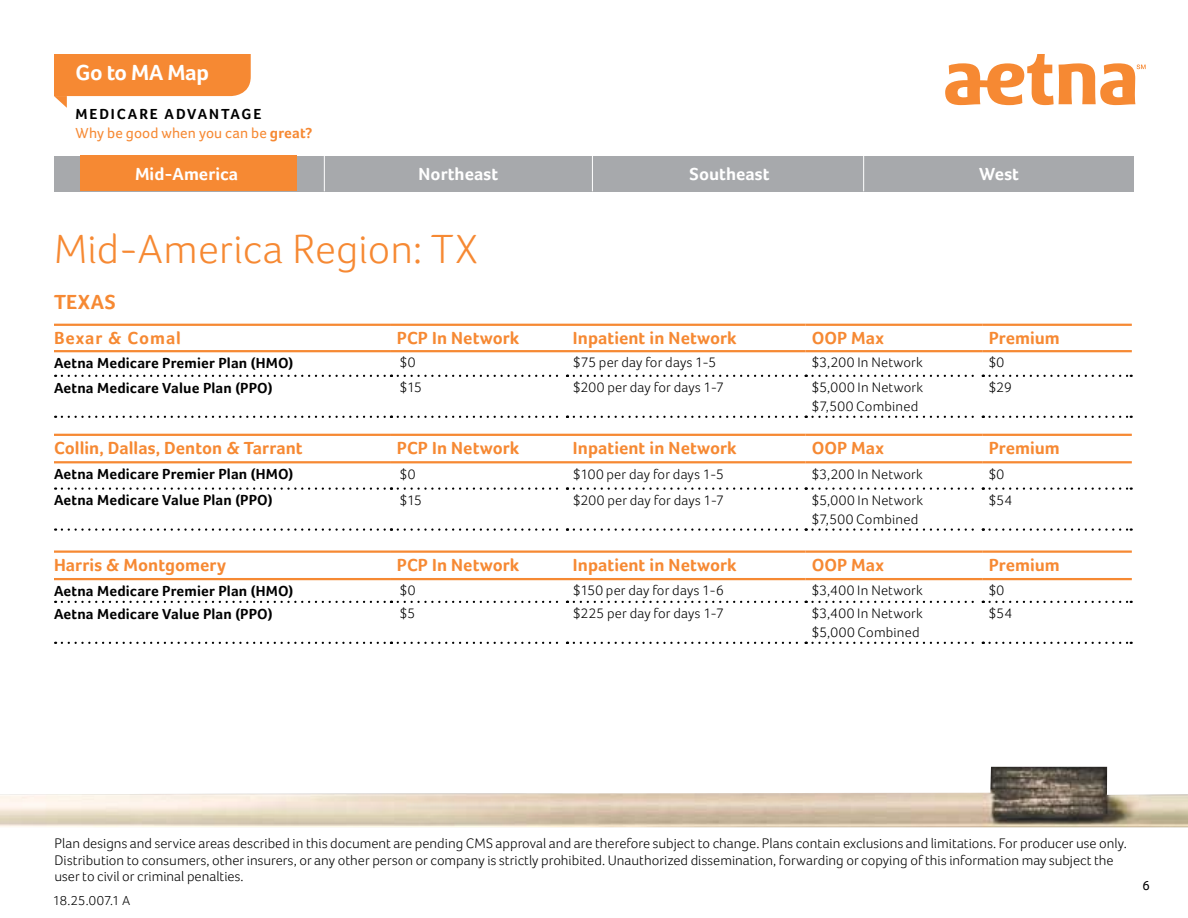
<style>
.page{position:relative;width:1188px;height:918px;background:#fff}
.page>*{position:absolute;margin:0;border:0;box-sizing:border-box;transform-origin:0 0}
.t1{font:300 42px "Foco";letter-spacing:.005em;color:#f68933}
.t2{font:700 22.5px "Foco";letter-spacing:-.02em;color:#fff}
.t3{font:700 21px "Foco";color:#f68933}
.t4{font:700 18px "Foco";letter-spacing:.005em;color:#f68933}
.t5{font:700 18px "Foco";letter-spacing:.005em;color:#fff}
.t6{font:700 18px "Foco";letter-spacing:.055em;color:#f68933}
.t7{font:700 15px "Foco";letter-spacing:.01em;color:#000}
.t8{font:15px "Foco";letter-spacing:.01em;color:#f68933}
.t9{font:700 15px "Foco";letter-spacing:.13em;color:#000}
.t10{font:300 14.25px/18.8px "Foco";letter-spacing:.005em;color:#000}
.t11{font:300 13.5px "Foco";letter-spacing:.005em;color:#000}
.t12{font:13.5px "Foco";color:#000}
.s1{font-weight:700}
</style>
<div class="page">
<hr style="left:54px;top:324px;width:337px;height:2px;background:#f68933">
<hr style="left:391px;top:324px;width:176px;height:2px;background:#f68933">
<hr style="left:567px;top:324px;width:239px;height:2px;background:#f68933">
<hr style="left:806px;top:324px;width:177px;height:2px;background:#f68933">
<hr style="left:983px;top:324px;width:149px;height:2px;background:#f68933">
<hr style="left:54px;top:350px;width:337px;height:2px;background:#f68933">
<hr style="left:391px;top:350px;width:176px;height:2px;background:#f68933">
<hr style="left:567px;top:350px;width:239px;height:2px;background:#f68933">
<hr style="left:806px;top:350px;width:177px;height:2px;background:#f68933">
<hr style="left:983px;top:350px;width:149px;height:2px;background:#f68933">
<svg style="left:62px;top:375px;width:330px;height:2px"></svg>
<svg style="left:398px;top:375px;width:170px;height:2px"></svg>
<svg style="left:574px;top:375px;width:410px;height:2px"></svg>
<svg style="left:990px;top:375px;width:142px;height:2px"></svg>
<svg style="left:62px;top:416px;width:330px;height:2px"></svg>
<svg style="left:398px;top:416px;width:170px;height:2px"></svg>
<svg style="left:574px;top:416px;width:410px;height:2px"></svg>
<svg style="left:990px;top:416px;width:142px;height:2px"></svg>
<svg style="left:62px;top:487px;width:330px;height:3px"></svg>
<svg style="left:398px;top:487px;width:170px;height:3px"></svg>
<svg style="left:574px;top:487px;width:410px;height:3px"></svg>
<svg style="left:990px;top:487px;width:142px;height:3px"></svg>
<hr style="left:54px;top:434px;width:337px;height:2px;background:#f68933">
<hr style="left:391px;top:434px;width:176px;height:2px;background:#f68933">
<hr style="left:567px;top:434px;width:239px;height:2px;background:#f68933">
<hr style="left:806px;top:434px;width:177px;height:2px;background:#f68933">
<hr style="left:983px;top:434px;width:149px;height:2px;background:#f68933">
<hr style="left:54px;top:461px;width:337px;height:2px;background:#f68933">
<hr style="left:391px;top:461px;width:176px;height:2px;background:#f68933">
<hr style="left:567px;top:461px;width:239px;height:2px;background:#f68933">
<hr style="left:806px;top:461px;width:177px;height:2px;background:#f68933">
<hr style="left:983px;top:461px;width:149px;height:2px;background:#f68933">
<svg style="left:62px;top:528px;width:330px;height:3px"></svg>
<svg style="left:398px;top:528px;width:170px;height:3px"></svg>
<svg style="left:574px;top:528px;width:410px;height:3px"></svg>
<svg style="left:990px;top:528px;width:142px;height:3px"></svg>
<svg style="left:62px;top:601px;width:330px;height:2px"></svg>
<svg style="left:398px;top:601px;width:170px;height:2px"></svg>
<svg style="left:574px;top:601px;width:410px;height:2px"></svg>
<svg style="left:990px;top:601px;width:142px;height:2px"></svg>
<hr style="left:54px;top:550px;width:337px;height:3px;background:#f68933">
<hr style="left:391px;top:550px;width:176px;height:3px;background:#f68933">
<hr style="left:567px;top:550px;width:239px;height:3px;background:#f68933">
<hr style="left:806px;top:550px;width:177px;height:3px;background:#f68933">
<hr style="left:983px;top:550px;width:149px;height:3px;background:#f68933">
<hr style="left:54px;top:578px;width:337px;height:2px;background:#f68933">
<hr style="left:391px;top:578px;width:176px;height:2px;background:#f68933">
<hr style="left:567px;top:578px;width:239px;height:2px;background:#f68933">
<hr style="left:806px;top:578px;width:177px;height:2px;background:#f68933">
<hr style="left:983px;top:578px;width:149px;height:2px;background:#f68933">
<svg style="left:62px;top:642px;width:330px;height:2px"></svg>
<svg style="left:398px;top:642px;width:170px;height:2px"></svg>
<svg style="left:574px;top:642px;width:410px;height:2px"></svg>
<svg style="left:990px;top:642px;width:142px;height:2px"></svg>
<div style="left:54px;top:156px;width:1080px;height:35px;background:#a7a9ac"></div>
<div style="left:80px;top:156px;width:217px;height:35px;background:#f68933"></div>
<svg style="left:945px;top:54px;width:201px;height:51px"></svg>
<svg style="left:54px;top:54px;width:197px;height:54px"></svg>
<hr style="left:324px;top:156px;width:1px;height:35px;background:#fff">
<hr style="left:592px;top:156px;width:1px;height:35px;background:#fff">
<hr style="left:863px;top:156px;width:1px;height:35px;background:#fff">
<img style="left:0;top:767px;width:1188px;height:60px">
<h2 class="t2" style="left:76px;top:59px;width:135px">Go to MA Map</h2>
<p class="t9" style="left:76px;top:105px;width:187px">Medicare Advantag e</p>
<p class="t8" style="left:76px;top:124px;width:238px">Why be good when you can be <span class="s1">great?</span></p>
<p class="t5" style="left:135px;top:163px;width:105px">Mid-America</p>
<p class="t5" style="left:419px;top:163px;width:81px">Northeast</p>
<p class="t5" style="left:690px;top:163px;width:82px">Southeast</p>
<p class="t5" style="left:979px;top:163px;width:41px">West</p>
<h1 class="t1" style="left:54px;top:225px;width:425px">Mid-America Region: TX</h1>
<h3 class="t3" style="left:54px;top:289px;width:50px">Texas</h3>
<p class="t6" style="left:54px;top:328px;width:129px">Bexar &amp; Comal</p>
<p class="t4" style="left:397px;top:328px;width:124px">PCP In Network</p>
<p class="t4" style="left:573px;top:328px;width:165px">Inpatient in Network</p>
<p class="t4" style="left:812px;top:328px;width:74px">OOP Max</p>
<p class="t4" style="left:989px;top:328px;width:73px">Premium</p>
<p class="t7" style="left:54px;top:354px;width:241px">Aetna Medicare Premier Plan (HMO)</p>
<p class="t10" style="left:400px;top:353px;width:17px">$0</p>
<p class="t10" style="left:573px;top:353px;width:145px">$75 per day for days 1-5</p>
<p class="t10" style="left:812px;top:353px;width:113px">$3,200 In Network</p>
<p class="t10" style="left:989px;top:353px;width:17px">$0</p>
<p class="t7" style="left:54px;top:379px;width:220px">Aetna Medicare Value Plan (PPO)</p>
<p class="t10" style="left:400px;top:378px;width:24px">$15</p>
<p class="t10" style="left:573px;top:378px;width:152px">$200 per day for days 1-7</p>
<p class="t10" style="left:812px;top:378px;width:113px">$5,000 In Network $7,500 Combined</p>
<p class="t10" style="left:989px;top:378px;width:25px">$29</p>
<p class="t4" style="left:54px;top:438px;width:250px">Collin, Dallas, Denton &amp; Tarrant</p>
<p class="t4" style="left:397px;top:438px;width:124px">PCP In Network</p>
<p class="t4" style="left:573px;top:438px;width:165px">Inpatient in Network</p>
<p class="t4" style="left:812px;top:438px;width:74px">OOP Max</p>
<p class="t4" style="left:989px;top:438px;width:73px">Premium</p>
<p class="t7" style="left:54px;top:465px;width:241px">Aetna Medicare Premier Plan (HMO)</p>
<p class="t10" style="left:400px;top:464px;width:17px">$0</p>
<p class="t10" style="left:573px;top:464px;width:152px">$100 per day for days 1-5</p>
<p class="t10" style="left:812px;top:464px;width:113px">$3,200 In Network</p>
<p class="t10" style="left:989px;top:464px;width:17px">$0</p>
<p class="t7" style="left:54px;top:491px;width:220px">Aetna Medicare Value Plan (PPO)</p>
<p class="t10" style="left:400px;top:491px;width:24px">$15</p>
<p class="t10" style="left:573px;top:491px;width:152px">$200 per day for days 1-7</p>
<p class="t10" style="left:812px;top:491px;width:113px">$5,000 In Network $7,500 Combined</p>
<p class="t10" style="left:989px;top:491px;width:25px">$54</p>
<p class="t4" style="left:54px;top:555px;width:174px">Harris &amp; Montgomery</p>
<p class="t4" style="left:397px;top:555px;width:124px">PCP In Network</p>
<p class="t4" style="left:573px;top:555px;width:165px">Inpatient in Network</p>
<p class="t4" style="left:812px;top:555px;width:74px">OOP Max</p>
<p class="t4" style="left:989px;top:555px;width:73px">Premium</p>
<p class="t7" style="left:54px;top:582px;width:241px">Aetna Medicare Premier Plan (HMO)</p>
<p class="t10" style="left:400px;top:581px;width:17px">$0</p>
<p class="t10" style="left:573px;top:581px;width:152px">$150 per day for days 1-6</p>
<p class="t10" style="left:812px;top:581px;width:113px">$3,400 In Network</p>
<p class="t10" style="left:989px;top:581px;width:17px">$0</p>
<p class="t7" style="left:54px;top:605px;width:220px">Aetna Medicare Value Plan (PPO)</p>
<p class="t10" style="left:400px;top:604px;width:17px">$5</p>
<p class="t10" style="left:573px;top:604px;width:152px">$225 per day for days 1-7</p>
<p class="t10" style="left:812px;top:604px;width:113px">$3,400 In Network $5,000 Combined</p>
<p class="t10" style="left:989px;top:604px;width:25px">$54</p>
<p class="t10" style="left:54px;top:835px;width:1074px;line-height:16.5px">Plan designs and service areas described in this document are pending CMS approval and are therefore subject to change. Plans contain exclusions and limitations. For producer use only.<br>Distribution to consumers, other insurers, or any other person or company is strictly prohibited. Unauthorized dissemination, forwarding or copying of this information may subject the user to civil or criminal penalties.</p>
<p class="t11" style="left:53px;top:892px;width:79px">18.25.007.1 A</p>
<p class="t12" style="left:1143px;top:878px;width:9px">6</p>
</div>
